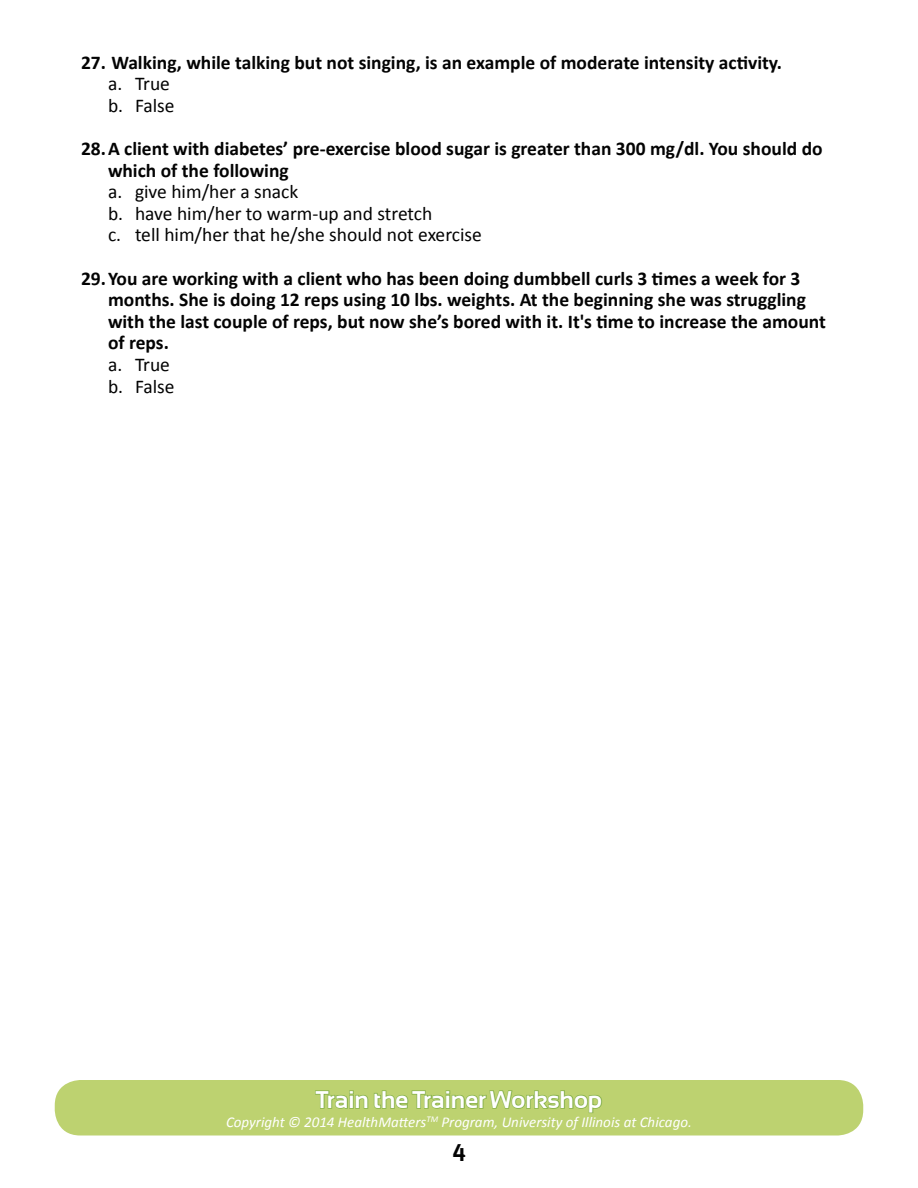
<style>
.page{position:relative;width:918px;height:1188px;background:#fff}
.page>*{position:absolute;margin:0;border:0;box-sizing:border-box;transform-origin:0 0}
.t1{font:700 24px "Sansation";color:#fff}
.t2{font:700 24px "Sansation";color:#030303}
.t3{font:700 19.5px/21.6px "Calibri";color:#030303}
.t4{font:19.5px "Calibri";color:#030303}
.t5{font:italic 15px "Calibri";color:#fff}
</style>
<div class="page">
<div style="left:55px;top:1080px;width:808px;height:56px;background:#bdd270;border-radius:26px"></div>
<svg style="left:315px;top:1090px;width:287px;height:23px"></svg>
<p class="t3" style="left:81px;top:51px;width:703px">27. Walking, while talking but not singing, is an example of moderate intensity activity.</p>
<p class="t4" style="left:108px;top:71px;width:64px">a. True</p>
<p class="t4" style="left:108px;top:93px;width:68px">b. False</p>
<p class="t3" style="left:108px;top:138px;width:716px;text-indent:-27px">28.A client with diabetes’ pre-exercise blood sugar is greater than 300 mg/dl. You should do which of the following</p>
<p class="t4" style="left:108px;top:179px;width:192px">a. give him/her a snack</p>
<p class="t4" style="left:108px;top:201px;width:326px">b. have him/her to warm-up and stretch</p>
<p class="t4" style="left:108px;top:223px;width:375px">c. tell him/her that he/she should not exercise</p>
<p class="t3" style="left:108px;top:267px;width:719px;text-indent:-27px">29.You are working with a client who has been doing dumbbell curls 3 times a week for 3 months. She is doing 12 reps using 10 lbs. weights. At the beginning she was struggling with the last couple of reps, but now she’s bored with it. It's time to increase the amount of reps.</p>
<p class="t4" style="left:108px;top:352px;width:64px">a. True</p>
<p class="t4" style="left:108px;top:374px;width:68px">b. False</p>
<p class="t1" style="left:316px;top:1086px;width:288px">Train the Trainer Workshop</p>
<p class="t5" style="left:226px;top:1111px;width:467px">Copyright © 2014 HealthMatters<sup>TM</sup> Program, University of Illinois at Chicago.</p>
<p class="t2" style="left:452px;top:1139px;width:15px">4</p>
</div>
